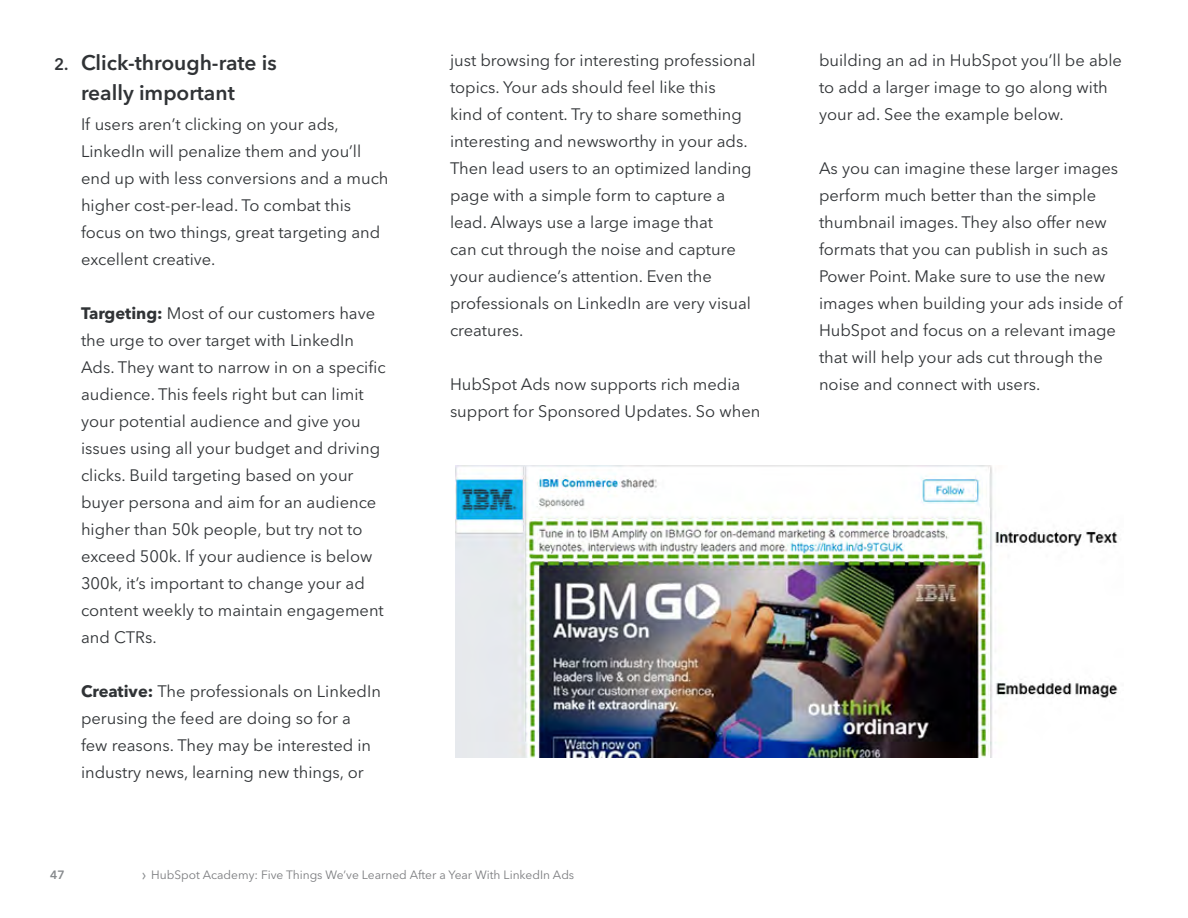
<style>
.page{position:relative;width:1188px;height:918px;background:#fff}
.page>*{position:absolute;margin:0;border:0;box-sizing:border-box;transform-origin:0 0}
.t1{font:600 21px/30px "Avenir Next LT Pro";color:#303336}
.t2{font:16.5px/27px "Avenir Next LT Pro";color:#303336}
.t3{font:12px "Avenir Next LT Pro";color:#7b7c7f}
.t4{font:600 12px "Avenir Next LT Pro";color:#86898c}
.s1{font-size:16.5px}
.s2{font-weight:700}
.s3{font-size:16.5px;color:#86898c}
</style>
<div class="page">
<img style="left:456px;top:465px;width:662px;height:292px">
<p class="t1" style="left:81px;top:47px;width:197px;text-indent:-27px"><span class="s1">2.</span> Click-through-rate is really important</p>
<p class="t2" style="left:81px;top:111px;width:309px">If users aren’t clicking on your ads, LinkedIn will penalize them and you’ll end up with less conversions and a much higher cost-per-lead. To combat this focus on two things, great targeting and excellent creative.</p>
<p class="t2" style="left:81px;top:300px;width:306px;text-indent:-27px"><span class="s2">Targeting:</span> Most of our customers have the urge to over target with LinkedIn Ads. They want to narrow in on a specific audience. This feels right but can limit your potential audience and give you issues using all your budget and driving clicks. Build targeting based on your buyer persona and aim for an audience higher than 50k people, but try not to exceed 500k. If your audience is below 300k, it’s important to change your ad content weekly to maintain engagement and CTRs.</p>
<p class="t2" style="left:81px;top:678px;width:301px"><span class="s2">Creative:</span> The professionals on LinkedIn perusing the feed are doing so for a few reasons. They may be interested in industry news, learning new things, or</p>
<p class="t2" style="left:450px;top:47px;width:307px">just browsing for interesting professional topics. Your ads should feel like this<br>kind of content. Try to share something interesting and newsworthy in your ads.<br>Then lead users to an optimized landing page with a simple form to capture a lead. Always use a large image that<br>can cut through the noise and capture your audience’s attention. Even the professionals on LinkedIn are very visual creatures.</p>
<p class="t2" style="left:450px;top:371px;width:312px">HubSpot Ads now supports rich media support for Sponsored Updates. So when</p>
<p class="t4" style="left:50px;top:868px;width:16px">47</p>
<p class="t3" style="left:142px;top:868px;width:434px"><span class="s3">›</span> HubSpot Academy: Five Things We’ve Learned After a Year With LinkedIn Ads</p>
<p class="t2" style="left:819px;top:47px;width:304px">building an ad in HubSpot you’ll be able to add a larger image to go along with your ad. See the example below.</p>
<p class="t2" style="left:819px;top:155px;width:305px">As you can imagine these larger images perform much better than the simple thumbnail images. They also offer new formats that you can publish in such as Power Point. Make sure to use the new images when building your ads inside of HubSpot and focus on a relevant image that will help your ads cut through the noise and connect with users.</p>
</div>
